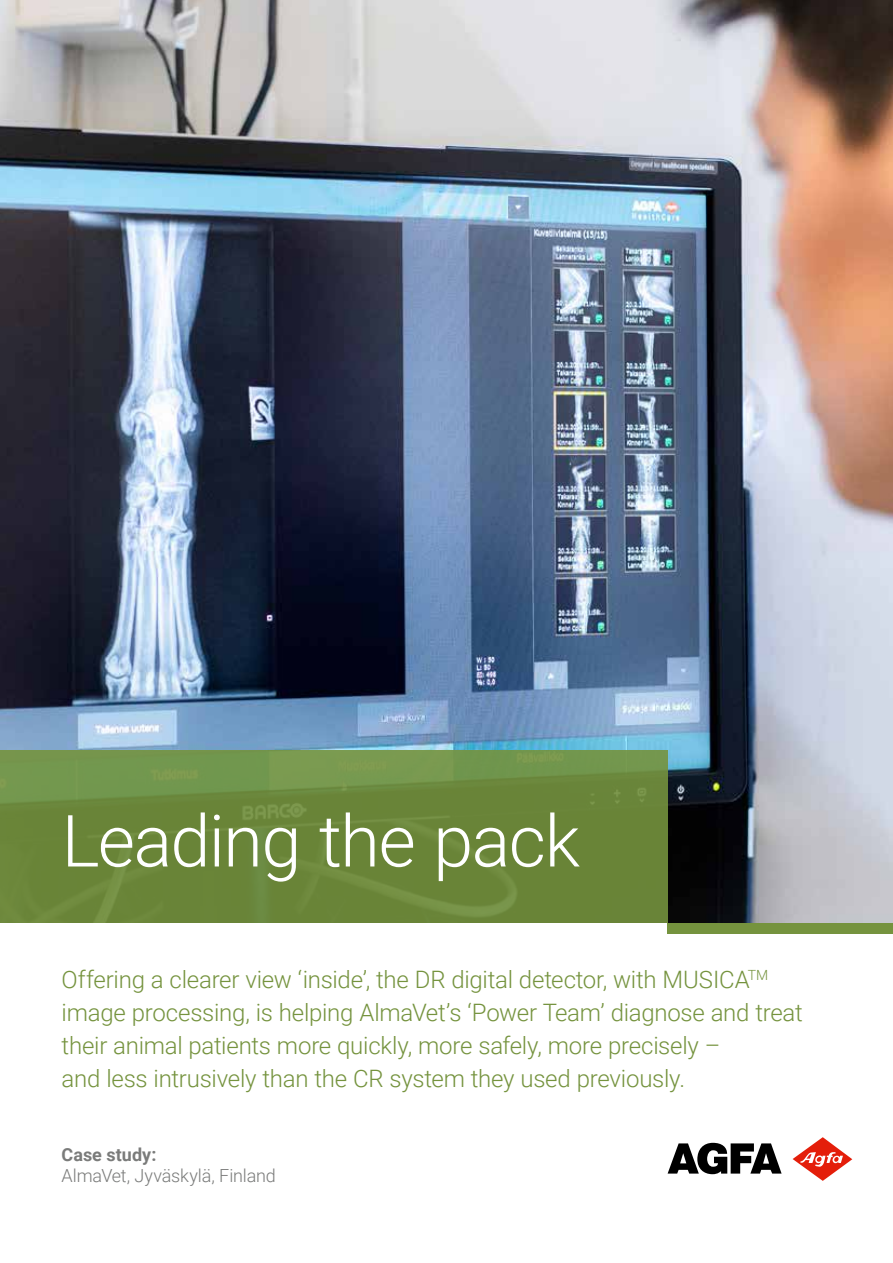
<style>
.page{position:relative;width:893px;height:1263px;background:#fff}
.page>*{position:absolute;margin:0;border:0;box-sizing:border-box;transform-origin:0 0}
.t1{font:300 72px "Roboto";letter-spacing:-.02em;color:#fff}
.t2{font:300 24px/33px "Roboto";letter-spacing:-.01em;color:#75933e}
.t3{font:300 18px "Roboto";letter-spacing:-.01em;color:#7a7b7a}
.t4{font:700 18px "Roboto";color:#7a7b7a}
</style>
<div class="page">
<svg style="left:668px;top:1143px;width:114px;height:31px"></svg>
<svg style="left:793px;top:1137px;width:59px;height:44px"></svg>
<img style="left:0;top:0;width:893px;height:923px">
<div style="left:0;top:750px;width:668px;height:173px;background:linear-gradient(to bottom,#719248,#688133)"></div>
<div style="left:668px;top:923px;width:225px;height:10px;background:#75933e"></div>
<h1 class="t1" style="left:62px;top:790px;width:520px">Leading the pack</h1>
<p class="t2" style="left:62px;top:962px;width:743px">Offering a clearer view ‘inside’, the DR digital detector, with MUSICA<sup>TM </sup>image processing, is helping AlmaVet’s ‘Power Team’ diagnose and treat their animal patients more quickly, more safely, more precisely –<br>and less intrusively than the CR system they used previously.</p>
<p class="t4" style="left:62px;top:1141px;width:96px">Case study:</p>
<p class="t3" style="left:62px;top:1163px;width:216px">AlmaVet, Jyväskylä, Finland</p>
</div>
